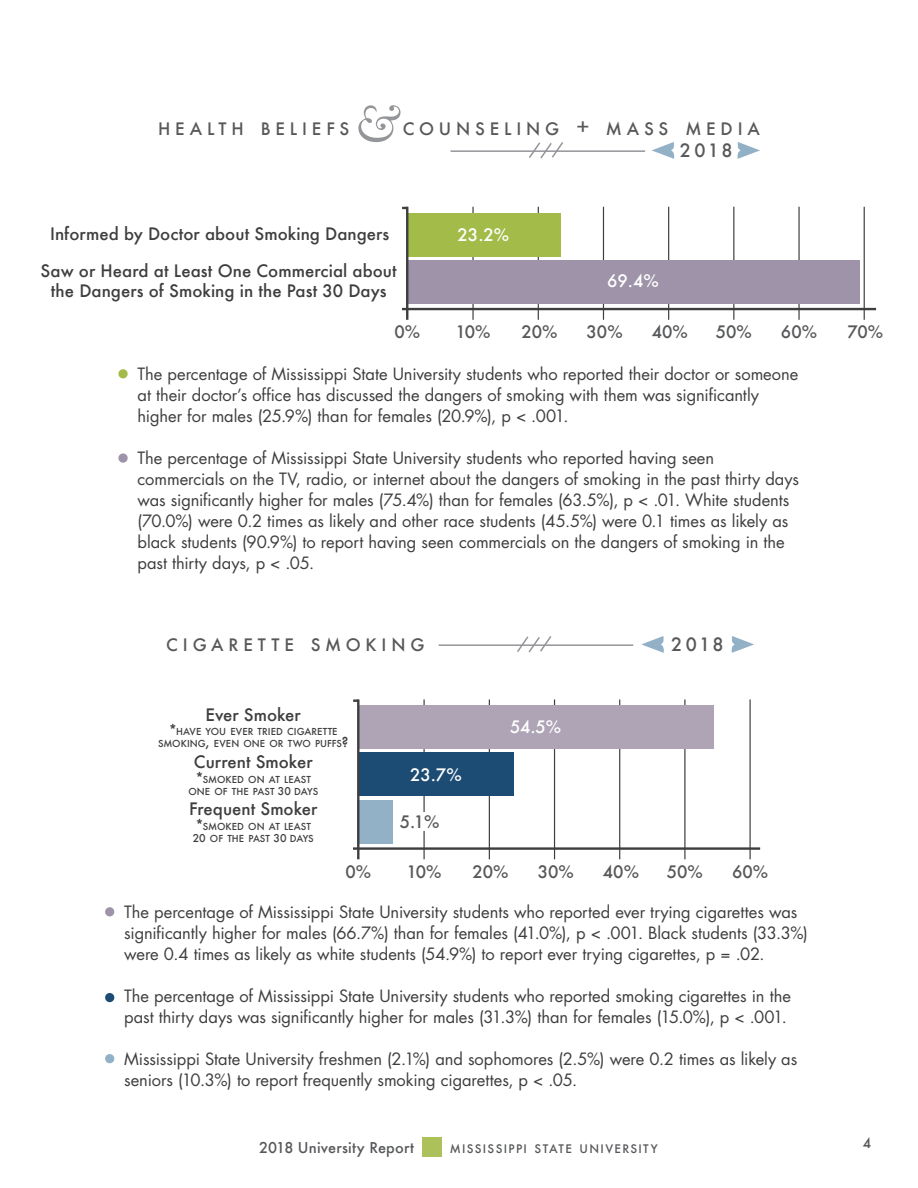
<style>
.page{position:relative;width:918px;height:1188px;background:#fff}
.page>*{position:absolute;margin:0;border:0;box-sizing:border-box;transform-origin:0 0}
.t1{font:54.75px "Bell MT Italic";color:#939598}
.t2{font:500 18px "Futura";letter-spacing:.135em;color:#57585a}
.t3{font:500 16.8px/20.1px "Futura";color:#3e3e3f;text-align:center}
.t4{font:500 16.8px "Futura";letter-spacing:.29em;color:#57585a}
.t5{font:500 16.8px "Futura";letter-spacing:-.005em;color:#57585a}
.t6{font:500 16.8px "Futura";color:#fff}
.t7{font:16.5px/21px "Futura Std";letter-spacing:-.005em;color:#3e3e3f}
.t8{font:500 14.55px "Futura";letter-spacing:.015em;color:#57585a}
.t9{font:500 13.65px "Futura";color:#57585a}
.t10{font:500 11.55px "Futura";letter-spacing:.115em;color:#57585a}
.t11{font:500 9.45px/12px "Futura";letter-spacing:.01em;color:#3e3e3f;text-align:center}
.s1{font-size:21px}
.s2{font-size:13.5px}
.s3{font-size:10.5px}
</style>
<div class="page">
<div style="left:422px;top:1137px;width:20px;height:20px;background:#acc15a"></div>
<hr style="left:439px;top:644px;width:194px;height:2px;background:#939598">
<svg style="left:515px;top:636px;width:38px;height:17px"></svg>
<svg style="left:641px;top:636px;width:23px;height:17px"></svg>
<svg style="left:731px;top:636px;width:23px;height:17px"></svg>
<hr style="left:451px;top:150px;width:194px;height:2px;background:#939598">
<svg style="left:527px;top:142px;width:38px;height:17px"></svg>
<svg style="left:652px;top:142px;width:23px;height:17px"></svg>
<svg style="left:737px;top:142px;width:23px;height:17px"></svg>
<hr style="left:402px;top:308px;width:474px;height:2px;background:#3e3e3f">
<hr style="left:733px;top:207px;width:1px;height:113px;background:#3e3e3f">
<hr style="left:472px;top:207px;width:2px;height:113px;background:#3e3e3f">
<hr style="left:538px;top:207px;width:1px;height:113px;background:#3e3e3f">
<hr style="left:603px;top:207px;width:1px;height:113px;background:#3e3e3f">
<hr style="left:668px;top:207px;width:1px;height:113px;background:#3e3e3f">
<hr style="left:798px;top:207px;width:2px;height:113px;background:#3e3e3f">
<hr style="left:864px;top:207px;width:1px;height:113px;background:#3e3e3f">
<div style="left:407px;top:260px;width:453px;height:44px;background:#9e93a8"></div>
<div style="left:407px;top:213px;width:153px;height:43px;background:#a3bb49"></div>
<hr style="left:406px;top:207px;width:2px;height:113px;background:#3e3e3f">
<svg style="left:118px;top:369px;width:10px;height:9px"></svg>
<svg style="left:118px;top:453px;width:10px;height:10px"></svg>
<hr style="left:353px;top:847px;width:407px;height:3px;background:#3e3e3f">
<hr style="left:684px;top:699px;width:2px;height:160px;background:#3e3e3f">
<hr style="left:423px;top:699px;width:2px;height:160px;background:#3e3e3f">
<hr style="left:489px;top:699px;width:1px;height:160px;background:#3e3e3f">
<hr style="left:554px;top:699px;width:1px;height:160px;background:#3e3e3f">
<hr style="left:619px;top:699px;width:1px;height:160px;background:#3e3e3f">
<hr style="left:749px;top:699px;width:2px;height:160px;background:#3e3e3f">
<svg style="left:353px;top:699px;width:4px;height:3px"></svg>
<div style="left:357px;top:800px;width:36px;height:43px;background:#93b1c6"></div>
<div style="left:358px;top:753px;width:156px;height:43px;background:#1c4c74"></div>
<div style="left:359px;top:705px;width:355px;height:44px;background:#aea4b6"></div>
<hr style="left:357px;top:699px;width:3px;height:160px;background:#3e3e3f">
<div style="left:396px;top:812px;width:54px;height:19px;background:#fff"></div>
<svg style="left:105px;top:907px;width:9px;height:9px"></svg>
<svg style="left:105px;top:993px;width:9px;height:9px"></svg>
<svg style="left:105px;top:1054px;width:9px;height:9px"></svg>
<p class="t4" style="left:158px;top:117px;width:193px">HEALTH BELIEFS</p>
<p class="t1" style="left:352px;top:92px;width:46px">&amp;</p>
<p class="t4" style="left:403px;top:117px;width:359px">COUNSELING <span class="s1">+</span> MASS MEDIA</p>
<p class="t2" style="left:680px;top:138px;width:54px">2018</p>
<p class="t3" style="left:50px;top:224px;width:341px">Informed by Doctor about Smoking Dangers</p>
<p class="t3" style="left:41px;top:261px;width:358px">Saw or Heard at Least One Commercial about the Dangers of Smoking in the Past 30 Days</p>
<p class="t6" style="left:458px;top:223px;width:53px">23.2%</p>
<p class="t6" style="left:607px;top:270px;width:53px">69.4%</p>
<p class="t5" style="left:394px;top:321px;width:27px">0%</p>
<p class="t5" style="left:455px;top:321px;width:37px">10%</p>
<p class="t5" style="left:522px;top:321px;width:37px">20%</p>
<p class="t5" style="left:587px;top:321px;width:38px">30%</p>
<p class="t5" style="left:652px;top:321px;width:38px">40%</p>
<p class="t5" style="left:716px;top:321px;width:38px">50%</p>
<p class="t5" style="left:781px;top:321px;width:38px">60%</p>
<p class="t5" style="left:848px;top:321px;width:37px">70%</p>
<p class="t7" style="left:138px;top:364px;width:662px">The percentage of Mississippi State University students who reported their doctor or someone at their doctor’s office has discussed the dangers of smoking with them was significantly higher for males (25.9%) than for females (20.9%), p &lt; .001.</p>
<p class="t7" style="left:138px;top:448px;width:663px">The percentage of Mississippi State University students who reported having seen commercials on the TV, radio, or internet about the dangers of smoking in the past thirty days was significantly higher for males (75.4%) than for females (63.5%), p &lt; .01. White students (70.0%) were 0.2 times as likely and other race students (45.5%) were 0.1 times as likely as black students (90.9%) to report having seen commercials on the dangers of smoking in the past thirty days, p &lt; .05.</p>
<p class="t4" style="left:166px;top:634px;width:260px">CIGARETTE SMOKING</p>
<p class="t2" style="left:671px;top:632px;width:54px">2018</p>
<p class="t3" style="left:206px;top:704px;width:97px">Ever Smoker</p>
<p class="t11" style="left:158px;top:726px;width:192px"><span class="s2">*</span>HAVE YOU EVER TRIED CIGARETTE<br>SMOKING<span class="s2">,</span> EVEN ONE OR TWO PUFFS<span class="s2">?</span></p>
<p class="t3" style="left:194px;top:752px;width:120px">Current Smoker</p>
<p class="t11" style="left:188px;top:773px;width:131px"><span class="s2">*</span>SMOKED ON AT LEAST<br>ONE OF THE PAST <span class="s3">30</span> DAYS</p>
<p class="t3" style="left:189px;top:799px;width:130px">Frequent Smoker</p>
<p class="t11" style="left:193px;top:820px;width:123px;text-align:left"><span class="s2">*</span>SMOKED ON AT LEAST<br><span class="s3">20</span> OF THE PAST <span class="s3">30</span> DAYS</p>
<p class="t5" style="left:400px;top:810px;width:41px">5.1%</p>
<p class="t6" style="left:410px;top:763px;width:53px">23.7%</p>
<p class="t6" style="left:510px;top:716px;width:53px">54.5%</p>
<p class="t5" style="left:345px;top:860px;width:27px">0%</p>
<p class="t5" style="left:406px;top:860px;width:37px">10%</p>
<p class="t5" style="left:473px;top:860px;width:37px">20%</p>
<p class="t5" style="left:538px;top:860px;width:38px">30%</p>
<p class="t5" style="left:603px;top:860px;width:38px">40%</p>
<p class="t5" style="left:667px;top:860px;width:38px">50%</p>
<p class="t5" style="left:732px;top:860px;width:38px">60%</p>
<p class="t7" style="left:124px;top:902px;width:685px">The percentage of Mississippi State University students who reported ever trying cigarettes was significantly higher for males (66.7%) than for females (41.0%), p &lt; .001. Black students (33.3%) were 0.4 times as likely as white students (54.9%) to report ever trying cigarettes, p = .02.</p>
<p class="t7" style="left:124px;top:986px;width:668px">The percentage of Mississippi State University students who reported smoking cigarettes in the past thirty days was significantly higher for males (31.3%) than for females (15.0%), p &lt; .001.</p>
<p class="t7" style="left:124px;top:1049px;width:675px">Mississippi State University freshmen (2.1%) and sophomores (2.5%) were 0.2 times as likely as seniors (10.3%) to report frequently smoking cigarettes, p &lt; .05.</p>
<p class="t8" style="left:259px;top:1137px;width:157px">2018 University Report</p>
<p class="t10" style="left:450px;top:1140px;width:209px">MISSISSIPPI STATE UNIVERSITY</p>
<p class="t9" style="left:863px;top:1134px;width:10px">4</p>
</div>
